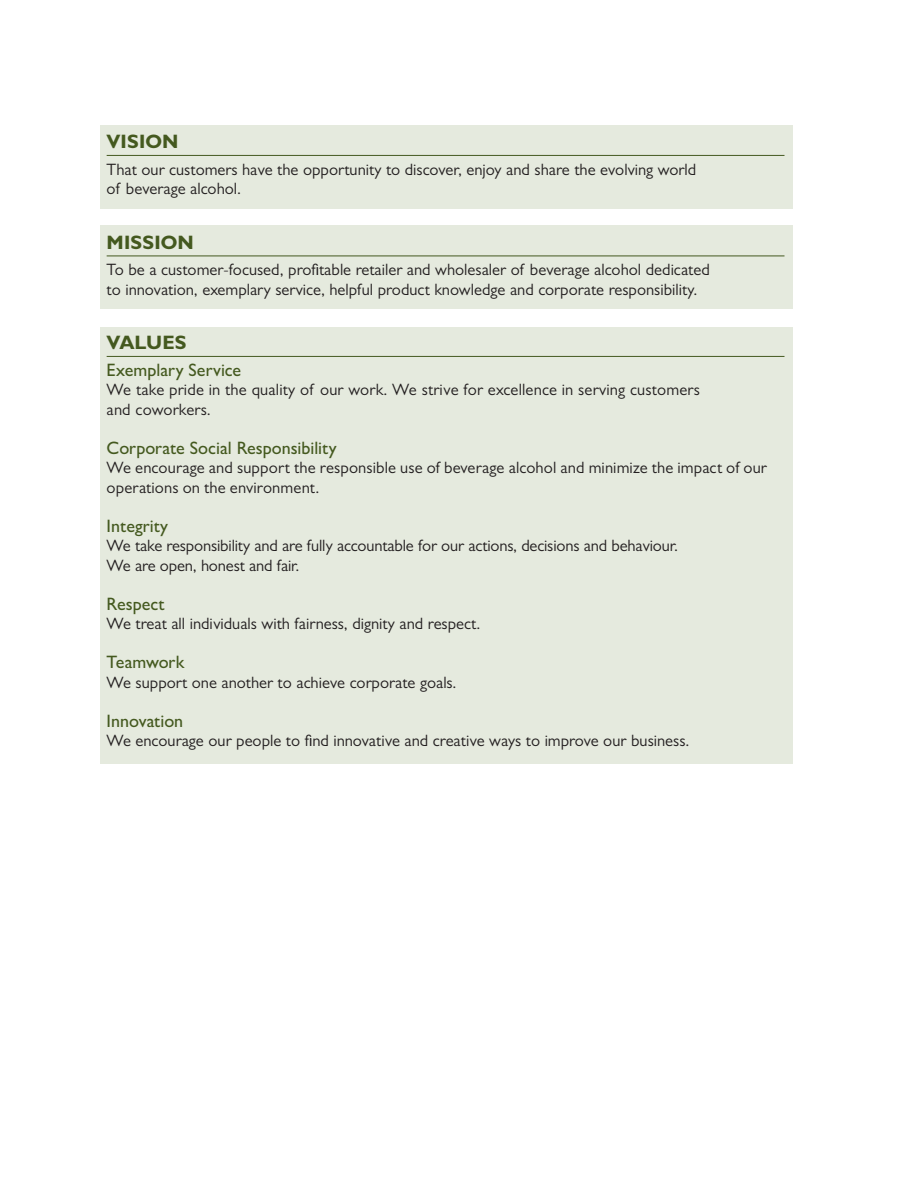
<style>
.page{position:relative;width:918px;height:1188px;background:#fff}
.page>*{position:absolute;margin:0;border:0;box-sizing:border-box;transform-origin:0 0}
.Hed_01{font:700 19.5px "Gill Sans MT Pro";letter-spacing:.005em;color:#44591f}
.Hed_02{font:500 18px "Gill Sans MT Pro";color:#44591f}
.Body_01{font:16.5px/19.5px "Gill Sans MT Pro";color:#231f20}
</style>
<div class="page">
<div style="left:100px;top:125px;width:693px;height:84px;background:#e5eade"></div>
<div style="left:100px;top:225px;width:693px;height:84px;background:#e5eade"></div>
<div style="left:100px;top:327px;width:693px;height:437px;background:#e5eade"></div>
<hr style="left:107px;top:155px;width:677px;height:1px;background:#44591f">
<hr style="left:107px;top:256px;width:677px;height:1px;background:#44591f">
<hr style="left:107px;top:356px;width:677px;height:1px;background:#44591f">
<p class="Hed_01" style="left:107px;top:130px;width:73px">VISION</p>
<p class="Body_01" style="left:107px;top:159px;width:591px">That our customers have the opportunity to discover, enjoy and share the evolving world of beverage alcohol.</p>
<p class="Hed_01" style="left:107px;top:230px;width:89px">MISSION</p>
<p class="Body_01" style="left:107px;top:260px;width:605px">To be a customer-focused, profitable retailer and wholesaler of beverage alcohol dedicated to innovation, exemplary service, helpful product knowledge and corporate responsibility.</p>
<p class="Hed_01" style="left:107px;top:331px;width:81px">VALUES</p>
<p class="Hed_02" style="left:107px;top:359px;width:136px">Exemplary Service</p>
<p class="Body_01" style="left:107px;top:380px;width:595px">We take pride in the quality of our work. We strive for excellence in serving customers and coworkers.</p>
<p class="Hed_02" style="left:107px;top:437px;width:231px">Corporate Social Responsibility</p>
<p class="Body_01" style="left:107px;top:458px;width:662px">We encourage and support the responsible use of beverage alcohol and minimize the impact of our operations on the environment.</p>
<p class="Hed_02" style="left:107px;top:515px;width:63px">Integrity</p>
<p class="Body_01" style="left:107px;top:536px;width:573px">We take responsibility and are fully accountable for our actions, decisions and behaviour.<br>We are open, honest and fair.</p>
<p class="Hed_02" style="left:107px;top:593px;width:60px">Respect</p>
<p class="Body_01" style="left:107px;top:614px;width:375px">We treat all individuals with fairness, dignity and respect.</p>
<p class="Hed_02" style="left:107px;top:651px;width:79px">Teamwork</p>
<p class="Body_01" style="left:107px;top:672px;width:351px">We support one another to achieve corporate goals.</p>
<p class="Hed_02" style="left:107px;top:710px;width:78px">Innovation</p>
<p class="Body_01" style="left:107px;top:731px;width:584px">We encourage our people to find innovative and creative ways to improve our business.</p>
</div>
